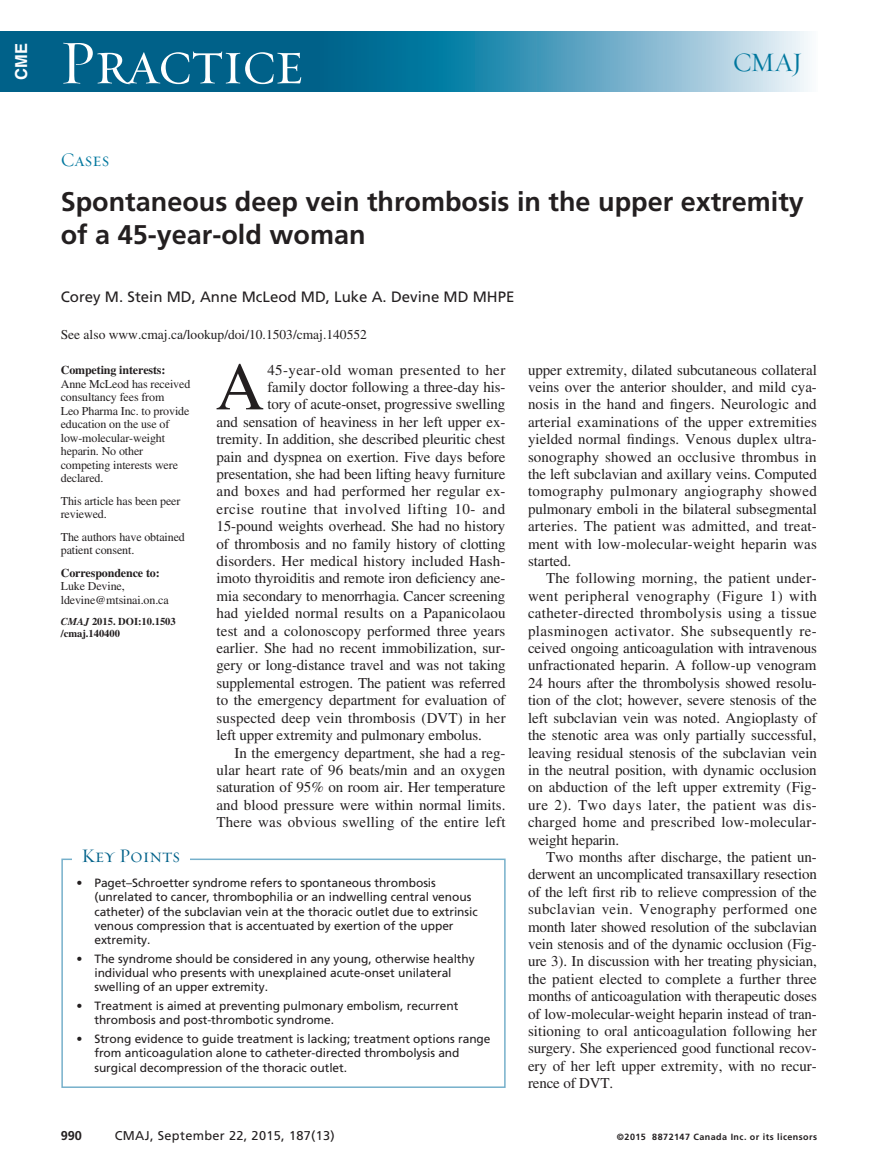
<style>
.page{position:relative;width:878px;height:1175px;background:#fff}
.page>*{position:absolute;margin:0;border:0;box-sizing:border-box;transform-origin:0 0}
.DC{font:67.5px "Times LT Std";color:#231f20}
.t1{font:63px "Requiem Display HTF Small Caps";letter-spacing:-.03em;color:#fff}
.T18{font:700 27px/33px "Frutiger LT Std";color:#231f20}
.t2{font:27px "Requiem Display HTF Roman";color:#00779e}
.HB-Key_points{font:19.5px "Requiem Display HTF Small Caps";color:#006189}
.Department{font:19.5px "Requiem Display HTF Small Caps";color:#00779e}
.t3{font:700 16.5px "Helvetica LT Std";color:#fff}
.DC-2{font:15px/17.4px "Times LT Std";letter-spacing:-.01em;color:#231f20;text-align:justify}
.DC-3{font:15px "Times LT Std";letter-spacing:.01em;color:#231f20}
.N10{font:15px "Frutiger LT Std";color:#231f20}
.DC-4{font:15px "Times LT Std";letter-spacing:.035em;color:#231f20}
.DC-5{font:15px "Times LT Std";letter-spacing:.025em;color:#231f20}
.MSI{font:13.5px "Times LT Std";color:#231f20}
.t4{font:12.75px "Frutiger LT Std";letter-spacing:.025em;color:#231f20}
.t5{font:700 12.75px "Frutiger LT Std";color:#231f20}
.ListBox-PH1{font:12px/14.2px "Frutiger LT Std";letter-spacing:-.005em;color:#231f20}
.PJ-8_left{font:12px/13.5px "Times LT Std";letter-spacing:-.01em;color:#231f20}
.DOI{font:700 10.5px/12px "Times LT Std";color:#231f20}
.t6{font:700 9px "Frutiger LT Std";letter-spacing:.05em;color:#231f20}
.s1{font-weight:700}
.s2{font-style:italic}
</style>
<div class="page">
<div style="left:0;top:32px;width:350px;height:60px;background:#006189"></div>
<svg style="left:350px;top:32px;width:458px;height:60px;background:#5fa6c2"></svg>
<div style="left:61px;top:858px;width:444px;height:230px;border:2px solid #76b0cb"></div>
<div style="left:73px;top:847px;width:117px;height:27px;background:#fff"></div>
<p class="t3" style="left:11px;top:80px;width:38px;rotate:-90deg">CME</p>
<h2 class="t1" style="left:59px;top:26px;width:246px">Practice</h2>
<h3 class="t2" style="left:733px;top:46px;width:71px">CMAJ</h3>
<p class="Department" style="left:61px;top:148px;width:50px">Cases</p>
<p class="T18" style="left:61px;top:185px;width:744px">Spontaneous deep vein thrombosis in the upper extremity of a 45-year-old woman</p>
<p class="N10" style="left:61px;top:288px;width:455px">Corey M. Stein MD, Anne McLeod MD, Luke A. Devine MD MHPE</p>
<p class="MSI" style="left:61px;top:327px;width:307px">See also www.cmaj.ca/lookup/doi/10.1503/cmaj.140552</p>
<p class="PJ-8_left" style="left:61px;top:363px;width:131px"><span class="s1">Competing interests:<br></span>Anne McLeod has received consultancy fees from<br>Leo Pharma Inc. to provide education on the use of low-molecular-weight heparin. No other competing interests were declared.</p>
<p class="PJ-8_left" style="left:61px;top:494px;width:121px">This article has been peer reviewed.</p>
<p class="PJ-8_left" style="left:61px;top:530px;width:126px">The authors have obtained patient consent.</p>
<p class="PJ-8_left" style="left:61px;top:566px;width:109px"><span class="s1">Correspondence to:<br></span>Luke Devine, ldevine@mtsinai.on.ca</p>
<p class="DOI" style="left:61px;top:615px;width:116px"><span class="s2">CMAJ</span> 2015. DOI:10.1503 /cmaj.140400</p>
<p class="HB-Key_points" style="left:82px;top:844px;width:100px">Key Points</p>
<p class="DC" style="left:215px;top:349px;width:50px">A</p>
<p class="DC-5" style="left:267px;top:361px;width:239px">45-year-old woman presented to her</p>
<p class="DC-2" style="left:267px;top:378px;width:239px">family doctor following a three-day his-</p>
<p class="DC-2" style="left:267px;top:395px;width:239px">tory of acute-onset, progressive swelling</p>
<p class="DC-2" style="left:216px;top:413px;width:290px">and sensation of heaviness in her left upper ex-</p>
<p class="DC-2" style="left:216px;top:430px;width:290px">tremity. In addition, she described pleuritic chest</p>
<p class="DC-2" style="left:216px;top:448px;width:290px">pain and dyspnea on exertion. Five days before</p>
<p class="DC-2" style="left:216px;top:465px;width:290px">presentation, she had been lifting heavy furniture</p>
<p class="DC-3" style="left:216px;top:483px;width:289px">and boxes and had performed her regular ex-</p>
<p class="DC-4" style="left:216px;top:500px;width:290px">ercise routine that involved lifting 10- and</p>
<p class="DC-2" style="left:216px;top:517px;width:290px">15-pound weights overhead. She had no history</p>
<p class="DC-2" style="left:216px;top:535px;width:290px">of thrombosis and no family history of clotting</p>
<p class="DC-2" style="left:216px;top:552px;width:289px">disorders. Her medical history included Hash-</p>
<p class="DC-2" style="left:216px;top:569px;width:290px">imoto thyroiditis and remote iron deficiency ane-</p>
<p class="DC-2" style="left:216px;top:587px;width:290px">mia secondary to menorrhagia. Cancer screening</p>
<p class="DC-3" style="left:216px;top:605px;width:290px">had yielded normal results on a Papanicolaou</p>
<p class="DC-3" style="left:216px;top:622px;width:290px">test and a colonoscopy performed three years</p>
<p class="DC-2" style="left:216px;top:639px;width:290px">earlier. She had no recent immobilization, sur-</p>
<p class="DC-2" style="left:216px;top:656px;width:290px">gery or long-distance travel and was not taking</p>
<p class="DC-2" style="left:216px;top:674px;width:290px">supplemental estrogen. The patient was referred</p>
<p class="DC-2" style="left:216px;top:691px;width:290px">to the emergency department for evaluation of</p>
<p class="DC-2" style="left:216px;top:709px;width:290px">suspected deep vein thrombosis (DVT) in her</p>
<p class="DC-2" style="left:216px;top:726px;width:267px">left upper extremity and pulmonary embolus.</p>
<p class="DC-2" style="left:216px;top:743px;width:290px;text-indent:18px">In the emergency department, she had a reg&shy;ular heart rate of 96 beats/min and an oxygen saturation of 95% on room air. Her temperature and blood pressure were within normal limits.<br>There was obvious swelling of the entire left</p>
<p class="ListBox-PH1" style="left:94px;top:875px;width:385px;text-indent:-18px">• Paget–Schroetter syndrome refers to spontaneous thrombosis (unrelated to cancer, thrombophilia or an indwelling central venous catheter) of the subclavian vein at the thoracic outlet due to extrinsic venous compression that is accentuated by exertion of the upper extremity.</p>
<p class="ListBox-PH1" style="left:94px;top:951px;width:382px;text-indent:-18px">• The syndrome should be considered in any young, otherwise healthy individual who presents with unexplained acute-onset unilateral swelling of an upper extremity.</p>
<p class="ListBox-PH1" style="left:94px;top:998px;width:365px;text-indent:-18px">• Treatment is aimed at preventing pulmonary embolism, recurrent thrombosis and post-thrombotic syndrome.</p>
<p class="ListBox-PH1" style="left:94px;top:1031px;width:397px;text-indent:-18px">• Strong evidence to guide treatment is lacking; treatment options range from anticoagulation alone to catheter-directed thrombolysis and surgical decompression of the thoracic outlet.</p>
<p class="DC-2" style="left:528px;top:361px;width:290px">upper extremity, dilated subcutaneous collateral veins over the anterior shoulder, and mild cya&shy;nosis in the hand and fingers. Neurologic and arterial examinations of the upper extremities yielded normal findings. Venous duplex ultra&shy;sonography showed an occlusive thrombus in the left subclavian and axillary veins. Computed tomography pulmonary angiography showed pulmonary emboli in the bilateral subsegmental arteries. The patient was admitted, and treat&shy;ment with low-molecular-weight heparin was started.</p>
<p class="DC-2" style="left:528px;top:569px;width:290px;text-indent:18px">The following morning, the patient under&shy;went peripheral venography (Figure 1) with catheter-directed thrombolysis using a tissue plasminogen activator. She subsequently re&shy;ceived ongoing anticoagulation with intravenous unfractionated heparin. A follow-up venogram 24 hours after the thrombolysis showed resolu&shy;tion of the clot; however, severe stenosis of the left subclavian vein was noted. Angioplasty of the stenotic area was only partially successful, leaving residual stenosis of the subclavian vein in the neutral position, with dynamic occlusion on abduction of the left upper extremity (Fig&shy;ure 2). Two days later, the patient was dis&shy;charged home and prescribed low-molecular&shy;weight heparin.</p>
<p class="DC-2" style="left:528px;top:848px;width:290px;text-indent:18px">Two months after discharge, the patient un&shy;derwent an uncomplicated transaxillary resection of the left first rib to relieve compression of the subclavian vein. Venography performed one month later showed resolution of the subclavian vein stenosis and of the dynamic occlusion (Fig&shy;ure 3). In discussion with her treating physician, the patient elected to complete a further three months of anticoagulation with therapeutic doses of low-molecular-weight heparin instead of tran&shy;sitioning to oral anticoagulation following her surgery. She experienced good functional recov&shy;ery of her left upper extremity, with no recur&shy;rence of DVT.</p>
<p class="t5" style="left:61px;top:1127px;width:23px">990</p>
<p class="t4" style="left:115px;top:1127px;width:221px">CMAJ, September 22, 2015, 187(13)</p>
<p class="t6" style="left:617px;top:1131px;width:202px">©2015 8872147 Canada Inc. or its licensors</p>
</div>
